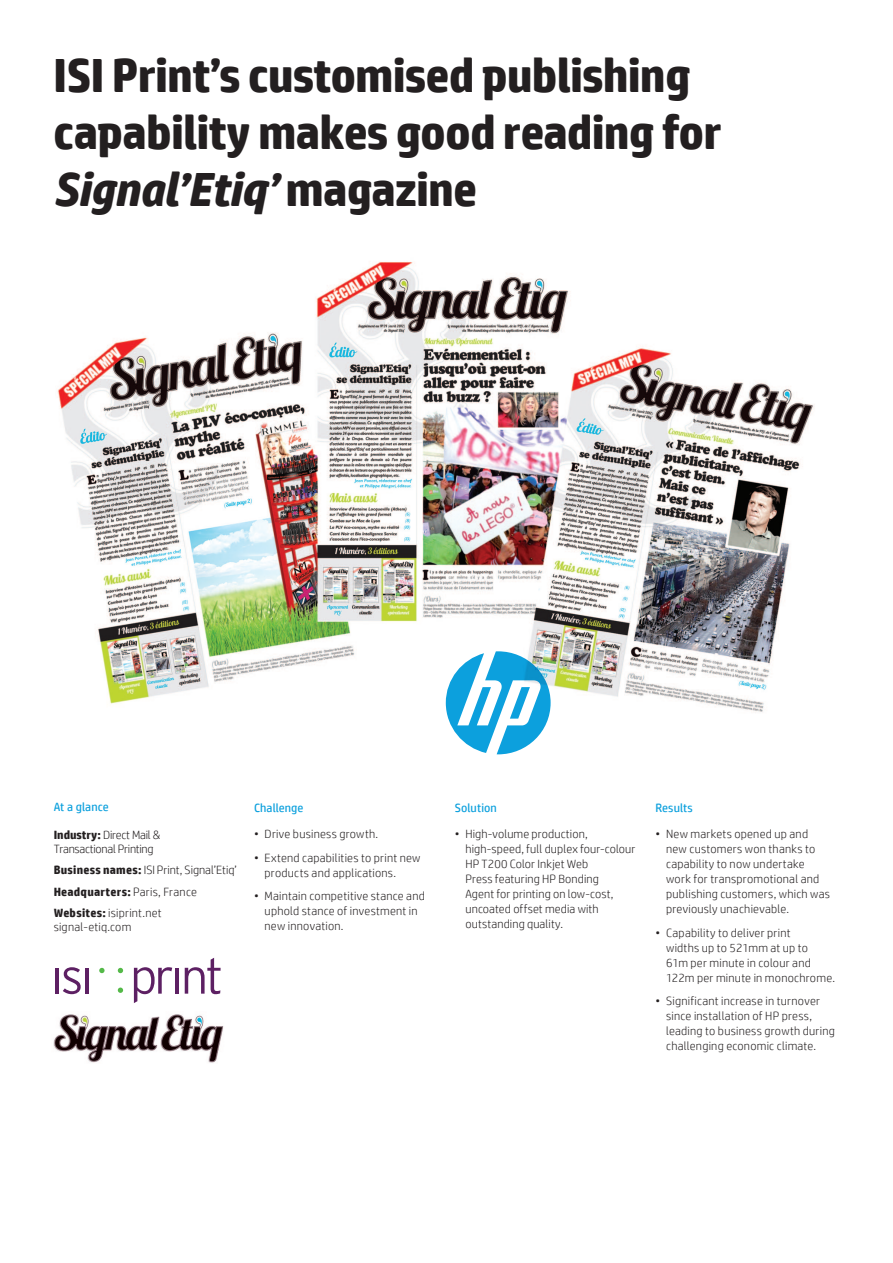
<style>
.page{position:relative;width:893px;height:1263px;background:#fff}
.page>*{position:absolute;margin:0;border:0;box-sizing:border-box;transform-origin:0 0}
.t1{font:700 48px/57px "HP Simplified";letter-spacing:-.02em;color:#231f20}
.bullets{font:300 12px/15px "HP Simplified";letter-spacing:.02em;color:#231f20}
.AT_A_GLANCE{font:300 12px/14.4px "HP Simplified";letter-spacing:-.005em;color:#231f20}
.AT_A_GLANCE-2{font:300 12px/14.4px "HP Simplified";letter-spacing:.02em;color:#231f20}
.sub-headers_solution{font:12px "HP Simplified";letter-spacing:.01em;color:#0ca0dd}
.AT_A_GLANCE-3{font:700 12px "HP Simplified";letter-spacing:.02em;color:#231f20}
.s1{font-style:italic}
.s2{font-weight:700}
.s3{font-weight:300}
</style>
<div class="page">
<img style="left:57px;top:261px;width:758px;height:494px">
<svg style="left:446px;top:651px;width:105px;height:103px"></svg>
<svg style="left:99px;top:968px;width:6px;height:5px"></svg>
<svg style="left:118px;top:968px;width:5px;height:5px"></svg>
<svg style="left:118px;top:987px;width:5px;height:6px"></svg>
<hr style="left:56px;top:968px;width:3px;height:26px;background:#5d2063">
<svg style="left:63px;top:967px;width:18px;height:27px"></svg>
<hr style="left:85px;top:968px;width:4px;height:26px;background:#5d2063">
<svg style="left:134px;top:967px;width:38px;height:36px"></svg>
<hr style="left:176px;top:968px;width:3px;height:26px;background:#5d2063">
<svg style="left:185px;top:958px;width:36px;height:36px"></svg>
<img style="left:53px;top:1014px;width:171px;height:49px">
<p class="t1" style="left:53px;top:46px;width:670px">ISI Print’s customised publishing capability makes good reading for<br><span class="s1">Signal’Etiq’</span> magazine</p>
<p class="sub-headers_solution" style="left:54px;top:800px;width:57px">At a glance</p>
<p class="AT_A_GLANCE" style="left:54px;top:827px;width:108px"><span class="s2">Industry:</span> Direct Mail &amp;<br>Transactional Printing</p>
<p class="AT_A_GLANCE" style="left:54px;top:863px;width:185px"><span class="s2">Business names:</span> ISI Print, Signal’Etiq’</p>
<p class="AT_A_GLANCE-3" style="left:54px;top:884px;width:145px">Headquarters: <span class="s3">Paris, France</span></p>
<p class="AT_A_GLANCE-2" style="left:54px;top:905px;width:110px"><span class="s2">Websites:</span> isiprint.net signal-etiq.com</p>
<p class="sub-headers_solution" style="left:254px;top:801px;width:51px">Challenge</p>
<p class="bullets" style="left:254px;top:826px;width:126px">• Drive business growth.</p>
<p class="bullets" style="left:265px;top:850px;width:157px;text-indent:-10px">• Extend capabilities to print new products and applications.</p>
<p class="bullets" style="left:265px;top:888px;width:162px;text-indent:-10px">• Maintain competitive stance and uphold stance of investment in new innovation.</p>
<p class="sub-headers_solution" style="left:455px;top:801px;width:44px">Solution</p>
<p class="bullets" style="left:465px;top:826px;width:172px;text-indent:-11px">• High-volume production, high-speed, full duplex four-colour<br>HP T200 Color Inkjet Web<br>Press featuring HP Bonding<br>Agent for printing on low-cost, uncoated offset media with outstanding quality.</p>
<p class="sub-headers_solution" style="left:655px;top:801px;width:39px">Results</p>
<p class="bullets" style="left:666px;top:826px;width:165px;text-indent:-11px">• New markets opened up and new customers won thanks to capability to now undertake work for transpromotional and publishing customers, which was previously unachievable.</p>
<p class="bullets" style="left:666px;top:925px;width:170px;text-indent:-11px">• Capability to deliver print<br>widths up to 521mm at up to<br>61m per minute in colour and<br>122m per minute in monochrome.</p>
<p class="bullets" style="left:666px;top:993px;width:170px;text-indent:-11px">• Significant increase in turnover since installation of HP press, leading to business growth during challenging economic climate.</p>
</div>
